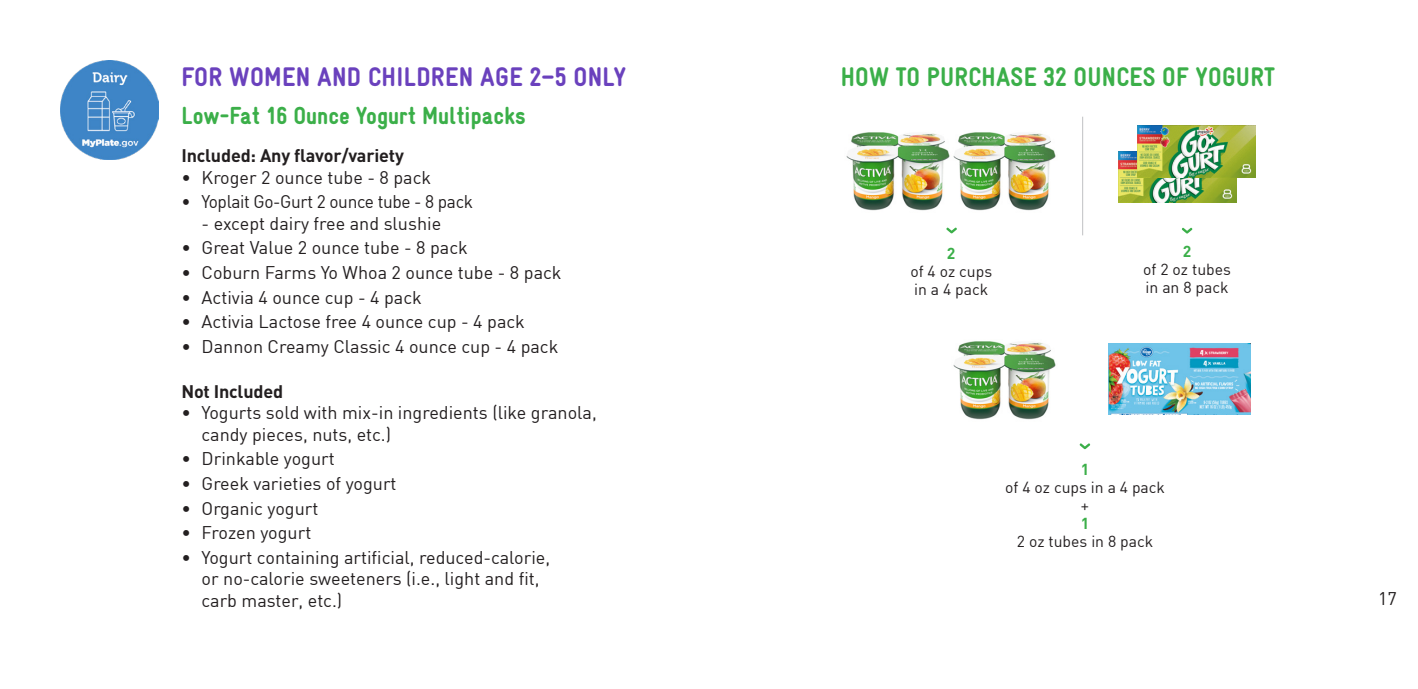
<style>
.page{position:relative;width:1418px;height:689px;background:#fff}
.page>*{position:absolute;margin:0;border:0;box-sizing:border-box;transform-origin:0 0}
.Detail{font:900 27px "Gravur Condensed";letter-spacing:.01em;color:#6a41bd}
.t1{font:900 27px "Gravur Condensed";letter-spacing:.01em;color:#3baf49}
.Subhead{font:900 24.75px "Gravur Condensed";color:#3baf49}
.Bullet_Copy{font:18px/21.4px "DIN";color:#231f20}
.Black_Listing_Subhea{font:700 18px "DIN";letter-spacing:-.01em;color:#231f20}
.Bullet_Copy-2{font:18px "DIN";letter-spacing:-.02em;color:#231f20;scale:.96 1}
.t2{font:15.75px/18px "DIN";color:#231f20;text-align:center}
.t3{font:700 15.75px "DIN";color:#3baf49}
.s1{font-weight:700;color:#3baf49}
</style>
<div class="page">
<img style="left:61px;top:60px;width:97px;height:99px">
<hr style="left:1082px;top:117px;width:1px;height:118px;background:#c7c8ca">
<svg style="left:946px;top:227px;width:11px;height:6px"></svg>
<svg style="left:1182px;top:228px;width:10px;height:5px"></svg>
<img style="left:1118px;top:151px;width:118px;height:52px">
<img style="left:1138px;top:125px;width:117px;height:52px">
<img style="left:846px;top:132px;width:210px;height:79px">
<svg style="left:1079px;top:443px;width:11px;height:6px"></svg>
<img style="left:953px;top:341px;width:103px;height:79px">
<img style="left:1108px;top:343px;width:142px;height:71px">
<p class="Detail" style="left:181px;top:62px;width:446px">FOR WOMEN AND CHILDREN AGE 2–5 ONLY</p>
<p class="Subhead" style="left:181px;top:102px;width:346px">Low-Fat 16 Ounce Yogurt Multipacks</p>
<p class="Black_Listing_Subhea" style="left:181px;top:144px;width:224px">Included: Any flavor/variety</p>
<p class="Bullet_Copy" style="left:181px;top:166px;width:251px">• Kroger 2 ounce tube - 8 pack</p>
<p class="Bullet_Copy-2" style="left:181px;top:191px;width:305px">• Yoplait Go-Gurt 2 ounce tube - 8 pack</p>
<p class="Bullet_Copy" style="left:202px;top:212px;width:241px">- except dairy free and slushie</p>
<p class="Bullet_Copy" style="left:181px;top:237px;width:288px">• Great Value 2 ounce tube - 8 pack</p>
<p class="Bullet_Copy" style="left:181px;top:261px;width:382px">• Coburn Farms Yo Whoa 2 ounce tube - 8 pack</p>
<p class="Bullet_Copy" style="left:181px;top:286px;width:242px">• Activia 4 ounce cup - 4 pack</p>
<p class="Bullet_Copy" style="left:181px;top:311px;width:345px">• Activia Lactose free 4 ounce cup - 4 pack</p>
<p class="Bullet_Copy" style="left:181px;top:335px;width:378px">• Dannon Creamy Classic 4 ounce cup - 4 pack</p>
<p class="Black_Listing_Subhea" style="left:181px;top:379px;width:103px">Not Included</p>
<p class="Bullet_Copy" style="left:202px;top:401px;width:397px;text-indent:-20px">• Yogurts sold with mix-in ingredients (like granola, candy pieces, nuts, etc.)</p>
<p class="Bullet_Copy" style="left:181px;top:447px;width:155px">• Drinkable yogurt</p>
<p class="Bullet_Copy" style="left:181px;top:472px;width:217px">• Greek varieties of yogurt</p>
<p class="Bullet_Copy" style="left:181px;top:497px;width:138px">• Organic yogurt</p>
<p class="Bullet_Copy" style="left:181px;top:521px;width:131px">• Frozen yogurt</p>
<p class="Bullet_Copy" style="left:202px;top:546px;width:350px;text-indent:-20px">• Yogurt containing artificial, reduced-calorie, or no-calorie sweeteners (i.e., light and fit, carb master, etc.)</p>
<p class="t1" style="left:840px;top:61px;width:436px">HOW TO PURCHASE 32 OUNCES OF YOGURT</p>
<p class="t2" style="left:910px;top:244px;width:83px"><span class="s1">2<br></span>of 4 oz cups</p>
<p class="t2" style="left:914px;top:280px;width:76px">in a 4 pack</p>
<p class="t3" style="left:1182px;top:241px;width:10px">2</p>
<p class="t2" style="left:1143px;top:260px;width:89px;text-align:left">of 2 oz tubes in an 8 pack</p>
<p class="t2" style="left:1005px;top:460px;width:161px"><span class="s1">1<br></span>of 4 oz cups in a 4 pack</p>
<p class="t2" style="left:1081px;top:496px;width:10px">+</p>
<p class="t2" style="left:1017px;top:514px;width:138px"><span class="s1">1<br></span>2 oz tubes in 8 pack</p>
<p class="Bullet_Copy" style="left:1378px;top:587px;width:20px">17</p>
</div>
